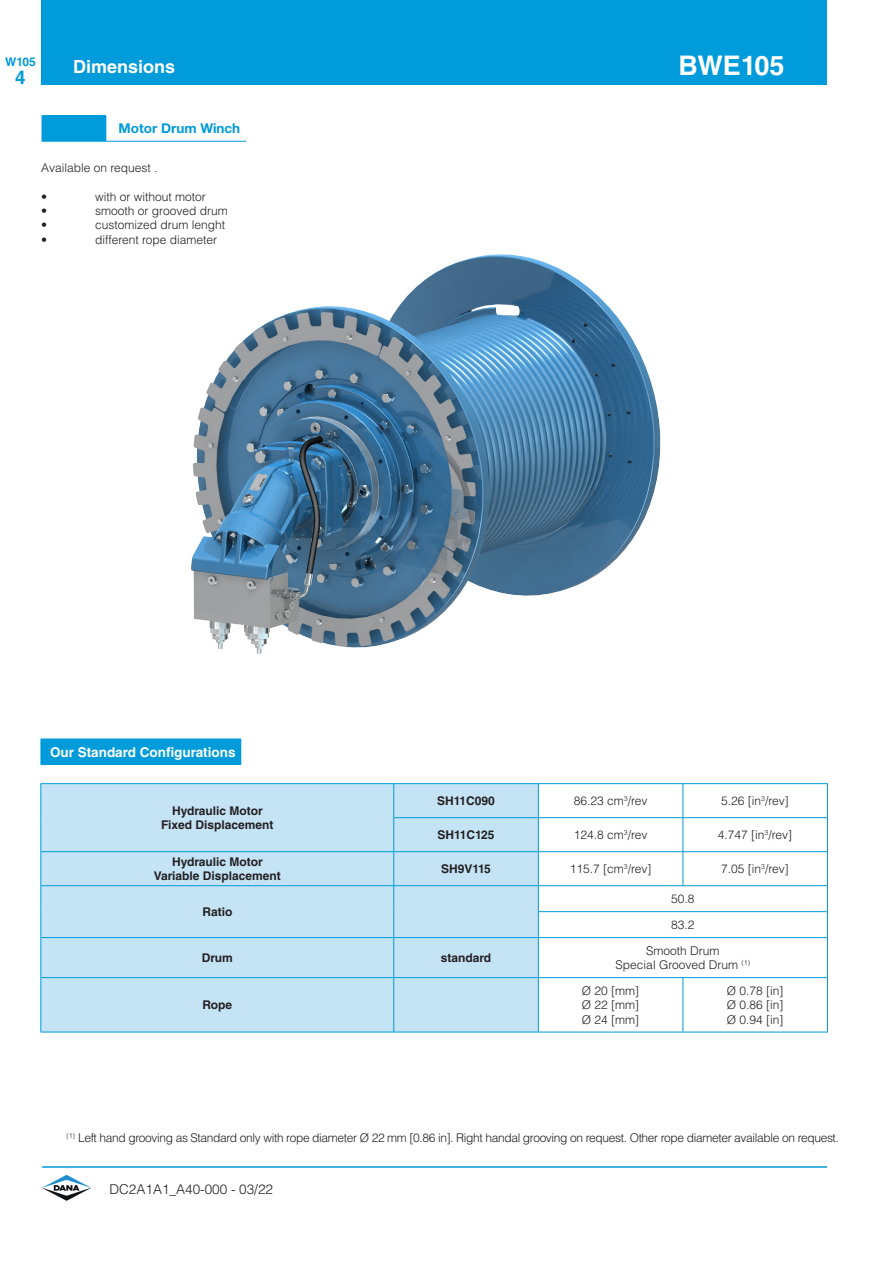
<style>
.page{position:relative;width:893px;height:1263px;background:#fff}
.page>*{position:absolute;margin:0;border:0;box-sizing:border-box;transform-origin:0 0}
.Titolo_pag_PROD{font:700 27px "Helvetica LT Std";color:#fff}
.t1{font:700 18.75px "Helvetica LT Std";color:#009bda}
.Titolo_pag{font:700 18px "Helvetica LT Std";color:#fff}
.t2{font:700 13.5px "Helvetica LT Std";color:#fff}
.t3{font:300 13.5px "Helvetica LT Std";color:#231f20}
.Paragrafo_base_-_Cop{font:700 13.5px "Helvetica Neue LT Std";color:#009bda}
.t4{font:300 12px "Helvetica LT Std";color:#231f20}
.t5{font:300 12px "Helvetica LT Std";letter-spacing:-.03em;color:#231f20}
.t6{font:700 12px "Helvetica LT Std";color:#231f20}
.t7{font:700 12px "Helvetica LT Std";color:#009bda}
</style>
<div class="page">
<div style="left:42px;top:116px;width:64px;height:25px;background:#009bda"></div>
<hr style="left:42px;top:115px;width:64px;height:1px;background:#009bda">
<hr style="left:42px;top:141px;width:64px;height:1px;background:#009bda">
<hr style="left:106px;top:141px;width:140px;height:1px;background:#009bda">
<div style="left:41px;top:739px;width:200px;height:25px;background:#009bda"></div>
<hr style="left:41px;top:764px;width:200px;height:1px;background:#009bda">
<div style="left:41px;top:784px;width:497px;height:248px;background:#c4e4f6"></div>
<hr style="left:40px;top:783px;width:354px;height:1px;background:#009bda">
<hr style="left:40px;top:784px;width:1px;height:34px;background:#009bda">
<hr style="left:538px;top:783px;width:145px;height:1px;background:#009bda">
<hr style="left:683px;top:783px;width:145px;height:1px;background:#009bda">
<hr style="left:827px;top:784px;width:1px;height:34px;background:#009bda">
<hr style="left:40px;top:818px;width:1px;height:34px;background:#009bda">
<hr style="left:827px;top:818px;width:1px;height:34px;background:#009bda">
<hr style="left:40px;top:852px;width:1px;height:34px;background:#009bda">
<hr style="left:827px;top:852px;width:1px;height:34px;background:#009bda">
<svg style="left:40px;top:886px;width:1px;height:51px"></svg>
<svg style="left:827px;top:886px;width:1px;height:51px"></svg>
<hr style="left:40px;top:937px;width:1px;height:41px;background:#009bda">
<hr style="left:827px;top:937px;width:1px;height:41px;background:#009bda">
<hr style="left:40px;top:978px;width:1px;height:54px;background:#009bda">
<hr style="left:827px;top:978px;width:1px;height:54px;background:#009bda">
<hr style="left:40px;top:1032px;width:354px;height:1px;background:#009bda">
<hr style="left:394px;top:1032px;width:144px;height:1px;background:#009bda">
<hr style="left:538px;top:1032px;width:145px;height:1px;background:#009bda">
<hr style="left:683px;top:1032px;width:145px;height:1px;background:#009bda">
<hr style="left:683px;top:784px;width:1px;height:33px;background:#009bda">
<hr style="left:538px;top:817px;width:145px;height:1px;background:#009bda">
<hr style="left:683px;top:817px;width:144px;height:1px;background:#009bda">
<hr style="left:683px;top:818px;width:1px;height:33px;background:#009bda">
<hr style="left:41px;top:851px;width:353px;height:1px;background:#009bda">
<hr style="left:538px;top:851px;width:145px;height:1px;background:#009bda">
<hr style="left:683px;top:851px;width:144px;height:1px;background:#009bda">
<hr style="left:683px;top:852px;width:1px;height:33px;background:#009bda">
<hr style="left:41px;top:885px;width:353px;height:1px;background:#009bda">
<hr style="left:538px;top:885px;width:145px;height:1px;background:#009bda">
<hr style="left:683px;top:885px;width:144px;height:1px;background:#009bda">
<svg style="left:393px;top:886px;width:1px;height:51px"></svg>
<hr style="left:538px;top:911px;width:145px;height:1px;background:#009bda">
<svg style="left:538px;top:886px;width:1px;height:51px"></svg>
<hr style="left:683px;top:911px;width:144px;height:1px;background:#009bda">
<hr style="left:41px;top:937px;width:353px;height:1px;background:#009bda">
<hr style="left:394px;top:937px;width:144px;height:1px;background:#009bda">
<hr style="left:393px;top:938px;width:1px;height:39px;background:#009bda">
<hr style="left:538px;top:937px;width:145px;height:1px;background:#009bda">
<hr style="left:538px;top:938px;width:1px;height:39px;background:#009bda">
<hr style="left:683px;top:937px;width:144px;height:1px;background:#009bda">
<hr style="left:41px;top:977px;width:353px;height:1px;background:#009bda">
<hr style="left:394px;top:977px;width:144px;height:1px;background:#009bda">
<hr style="left:393px;top:978px;width:1px;height:54px;background:#009bda">
<hr style="left:538px;top:977px;width:145px;height:1px;background:#009bda">
<hr style="left:538px;top:978px;width:1px;height:54px;background:#009bda">
<hr style="left:683px;top:977px;width:144px;height:1px;background:#009bda">
<hr style="left:683px;top:978px;width:1px;height:54px;background:#009bda">
<hr style="left:394px;top:783px;width:144px;height:1px;background:#009bda">
<hr style="left:394px;top:885px;width:144px;height:1px;background:#009bda">
<hr style="left:393px;top:784px;width:1px;height:33px;background:#009bda">
<hr style="left:538px;top:784px;width:1px;height:33px;background:#009bda">
<hr style="left:394px;top:817px;width:144px;height:1px;background:#009bda">
<hr style="left:393px;top:818px;width:1px;height:33px;background:#009bda">
<hr style="left:538px;top:818px;width:1px;height:33px;background:#009bda">
<hr style="left:394px;top:851px;width:144px;height:1px;background:#009bda">
<hr style="left:393px;top:852px;width:1px;height:33px;background:#009bda">
<hr style="left:538px;top:852px;width:1px;height:33px;background:#009bda">
<img style="left:191px;top:254px;width:470px;height:400px">
<div style="left:41px;top:0;width:786px;height:84px;background:#009bda"></div>
<hr style="left:42px;top:1166px;width:785px;height:2px;background:#009bda">
<svg style="left:42px;top:1174px;width:49px;height:27px"></svg>
<p class="t7" style="left:5px;top:54px;width:32px">W105</p>
<p class="Titolo_pag" style="left:73px;top:55px;width:104px">Dimensions</p>
<p class="Titolo_pag_PROD" style="left:678px;top:49px;width:108px">BWE105</p>
<h2 class="t1" style="left:15px;top:66px;width:12px">4</h2>
<p class="Paragrafo_base_-_Cop" style="left:119px;top:120px;width:123px">Motor Drum Winch</p>
<p class="t4" style="left:41px;top:160px;width:118px">Available on request .</p>
<p class="t4" style="left:41px;top:189px;width:7px">•</p>
<p class="t4" style="left:95px;top:189px;width:112px">with or without motor</p>
<p class="t4" style="left:41px;top:203px;width:7px">•</p>
<p class="t4" style="left:95px;top:203px;width:134px">smooth or grooved drum</p>
<p class="t4" style="left:41px;top:218px;width:7px">•</p>
<p class="t4" style="left:95px;top:218px;width:132px">customized drum lenght</p>
<p class="t4" style="left:41px;top:232px;width:7px">•</p>
<p class="t4" style="left:95px;top:232px;width:124px">different rope diameter</p>
<p class="t2" style="left:50px;top:744px;width:187px">Our Standard Configurations</p>
<p class="t6" style="left:172px;top:803px;width:92px">Hydraulic Motor</p>
<p class="t6" style="left:161px;top:818px;width:114px">Fixed Displacement</p>
<p class="t6" style="left:172px;top:854px;width:92px">Hydraulic Motor</p>
<p class="t6" style="left:154px;top:869px;width:129px">Variable Displacement</p>
<p class="t6" style="left:202px;top:904px;width:31px">Ratio</p>
<p class="t6" style="left:437px;top:793px;width:59px">SH11C090</p>
<p class="t4" style="left:574px;top:793px;width:75px">86.23 cm<sup>3</sup>/rev</p>
<p class="t4" style="left:721px;top:793px;width:69px">5.26 [in<sup>3</sup>/rev]</p>
<p class="t6" style="left:437px;top:827px;width:59px">SH11C125</p>
<p class="t4" style="left:574px;top:827px;width:75px">124.8 cm<sup>3</sup>/rev</p>
<p class="t4" style="left:718px;top:827px;width:76px">4.747 [in<sup>3</sup>/rev]</p>
<p class="t6" style="left:441px;top:861px;width:51px">SH9V115</p>
<p class="t4" style="left:570px;top:861px;width:83px">115.7 [cm<sup>3</sup>/rev]</p>
<p class="t4" style="left:721px;top:861px;width:69px">7.05 [in<sup>3</sup>/rev]</p>
<p class="t4" style="left:671px;top:891px;width:25px">50.8</p>
<p class="t4" style="left:671px;top:917px;width:25px">83.2</p>
<p class="t6" style="left:202px;top:950px;width:33px">Drum</p>
<p class="t6" style="left:441px;top:950px;width:52px">standard</p>
<p class="t6" style="left:202px;top:997px;width:31px">Rope</p>
<p class="t4" style="left:646px;top:943px;width:75px">Smooth Drum</p>
<p class="t4" style="left:616px;top:957px;width:136px">Special Grooved Drum <sup>(1)</sup></p>
<p class="t4" style="left:582px;top:983px;width:59px">Ø 20 [mm]</p>
<p class="t4" style="left:582px;top:997px;width:59px">Ø 22 [mm]</p>
<p class="t4" style="left:582px;top:1012px;width:59px">Ø 24 [mm]</p>
<p class="t4" style="left:727px;top:983px;width:58px">Ø 0.78 [in]</p>
<p class="t4" style="left:727px;top:997px;width:58px">Ø 0.86 [in]</p>
<p class="t4" style="left:727px;top:1012px;width:58px">Ø 0.94 [in]</p>
<p class="t5" style="left:67px;top:1130px;width:774px"><sup>(1)</sup> Left hand grooving as Standard only with rope diameter Ø 22 mm [0.86 in]. Right handal grooving on request. Other rope diameter available on request.</p>
<p class="t3" style="left:109px;top:1180px;width:165px">DC2A1A1_A40-000 - 03/22</p>
</div>
